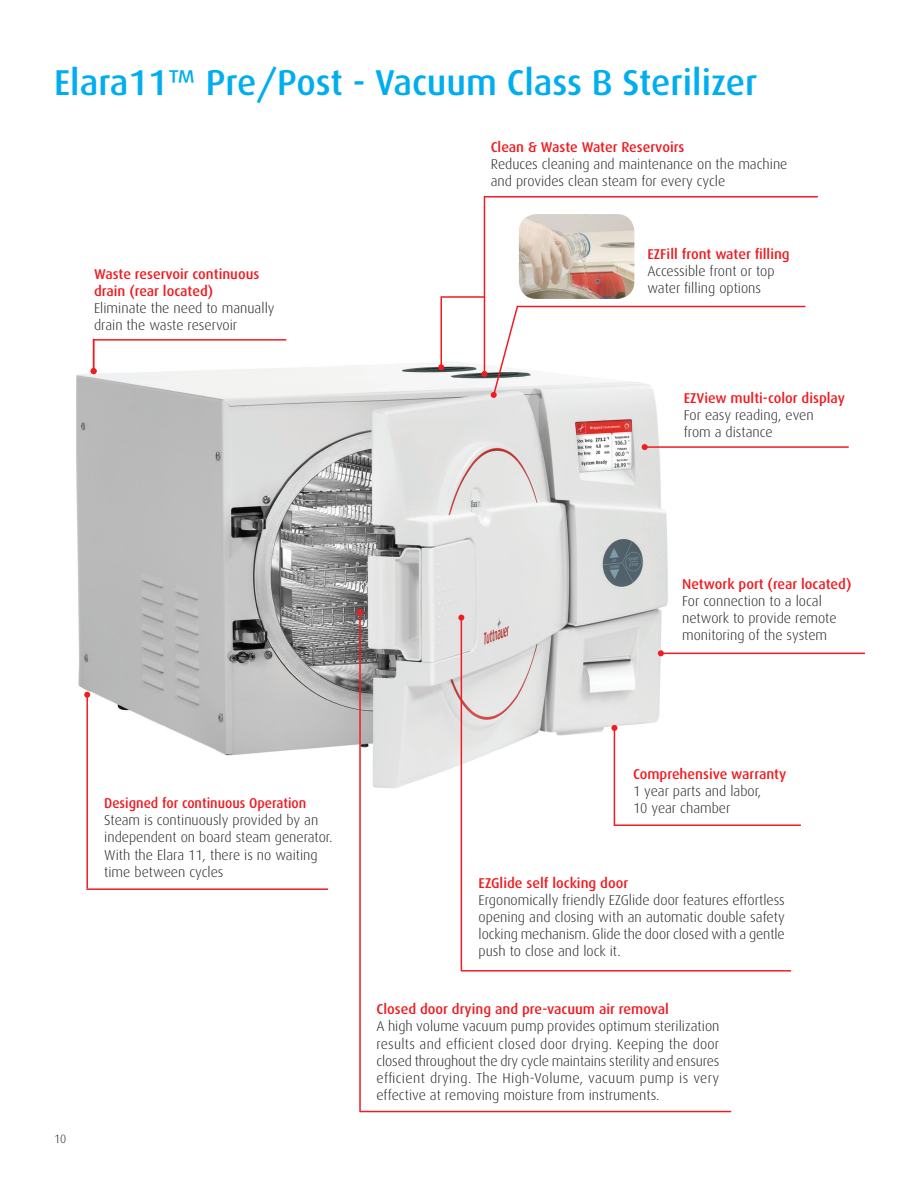
<style>
.page{position:relative;width:918px;height:1188px;background:#fff}
.page>*{position:absolute;margin:0;border:0;box-sizing:border-box;transform-origin:0 0}
.t1{font:500 36px "Dax";color:#00aeef}
.t2{font:300 14.25px/17.1px "Dax";color:#231f20}
.t3{font:500 14.25px/17.1px "Dax";color:#ee1d23}
.t4{font:500 14.25px "Dax";color:#ee1d23;scale:.95 1}
.t5{font:300 12px "Dax";color:#231f20}
</style>
<div class="page">
<img style="left:76px;top:338px;width:603px;height:486px">
<hr style="left:94px;top:339px;width:192px;height:2px;background:#ee1d23">
<hr style="left:518px;top:306px;width:287px;height:1px;background:#ee1d23">
<hr style="left:484px;top:196px;width:334px;height:2px;background:#ee1d23">
<hr style="left:614px;top:824px;width:187px;height:2px;background:#ee1d23">
<hr style="left:661px;top:653px;width:204px;height:1px;background:#ee1d23">
<svg style="left:658px;top:650px;width:6px;height:6px"></svg>
<hr style="left:645px;top:446px;width:204px;height:2px;background:#ee1d23">
<svg style="left:642px;top:444px;width:6px;height:6px"></svg>
<hr style="left:461px;top:970px;width:330px;height:2px;background:#ee1d23">
<hr style="left:360px;top:1111px;width:371px;height:1px;background:#ee1d23">
<hr style="left:86px;top:888px;width:242px;height:2px;background:#ee1d23">
<hr style="left:86px;top:695px;width:2px;height:193px;background:#ee1d23">
<svg style="left:84px;top:692px;width:6px;height:6px"></svg>
<hr style="left:93px;top:339px;width:1px;height:32px;background:#ee1d23">
<svg style="left:91px;top:368px;width:6px;height:6px"></svg>
<hr style="left:484px;top:196px;width:1px;height:178px;background:#ee1d23">
<svg style="left:438px;top:295px;width:81px;height:103px"></svg>
<hr style="left:461px;top:618px;width:1px;height:353px;background:#ee1d23">
<svg style="left:458px;top:615px;width:6px;height:6px"></svg>
<hr style="left:614px;top:728px;width:1px;height:98px;background:#ee1d23">
<svg style="left:611px;top:725px;width:6px;height:6px"></svg>
<hr style="left:359px;top:612px;width:2px;height:500px;background:#ee1d23">
<svg style="left:357px;top:609px;width:6px;height:6px"></svg>
<img style="left:519px;top:214px;width:115px;height:85px">
<h1 class="t1" style="left:54px;top:62px;width:705px">Elara11™ Pre/Post - Vacuum Class B Sterilizer</h1>
<p class="t3" style="left:94px;top:265px;width:167px">Waste reservoir continuous drain (rear located)</p>
<p class="t2" style="left:94px;top:299px;width:182px">Eliminate the need to manually drain the waste reservoir</p>
<p class="t3" style="left:491px;top:139px;width:195px">Clean &amp; Waste Water Reservoirs</p>
<p class="t2" style="left:491px;top:156px;width:298px">Reduces cleaning and maintenance on the machine and provides clean steam for every cycle</p>
<p class="t3" style="left:647px;top:246px;width:144px">EZFill front water filling</p>
<p class="t2" style="left:647px;top:263px;width:129px">Accessible front or top water filling options</p>
<p class="t3" style="left:684px;top:390px;width:163px">EZView multi-color display</p>
<p class="t2" style="left:684px;top:407px;width:132px">For easy reading, even from a distance</p>
<p class="t3" style="left:682px;top:576px;width:171px">Network port (rear located)</p>
<p class="t2" style="left:682px;top:593px;width:156px">For connection to a local network to provide remote monitoring of the system</p>
<p class="t4" style="left:104px;top:795px;width:214px">Designed for continuous Operation</p>
<p class="t2" style="left:104px;top:812px;width:230px">Steam is continuously provided by an independent on board steam generator.<br>With the Elara 11, there is no waiting time between cycles</p>
<p class="t5" style="left:54px;top:1133px;width:14px">10</p>
<p class="t3" style="left:633px;top:766px;width:155px">Comprehensive warranty</p>
<p class="t2" style="left:633px;top:783px;width:130px">1 year parts and labor,<br>10 year chamber</p>
<p class="t3" style="left:479px;top:874px;width:151px">EZGlide self locking door</p>
<p class="t2" style="left:479px;top:891px;width:308px;text-align:justify">Ergonomically friendly EZGlide door features effortless opening and closing with an automatic double safety locking mechanism. Glide the door closed with a gentle push to close and lock it.</p>
<p class="t3" style="left:377px;top:1001px;width:294px">Closed door drying and pre-vacuum air removal</p>
<p class="t2" style="left:377px;top:1018px;width:345px;text-align:justify">A high volume vacuum pump provides optimum sterilization results and efficient closed door drying. Keeping the door closed throughout the dry cycle maintains sterility and ensures efficient drying. The High-Volume, vacuum pump is very effective at removing moisture from instruments.</p>
</div>
